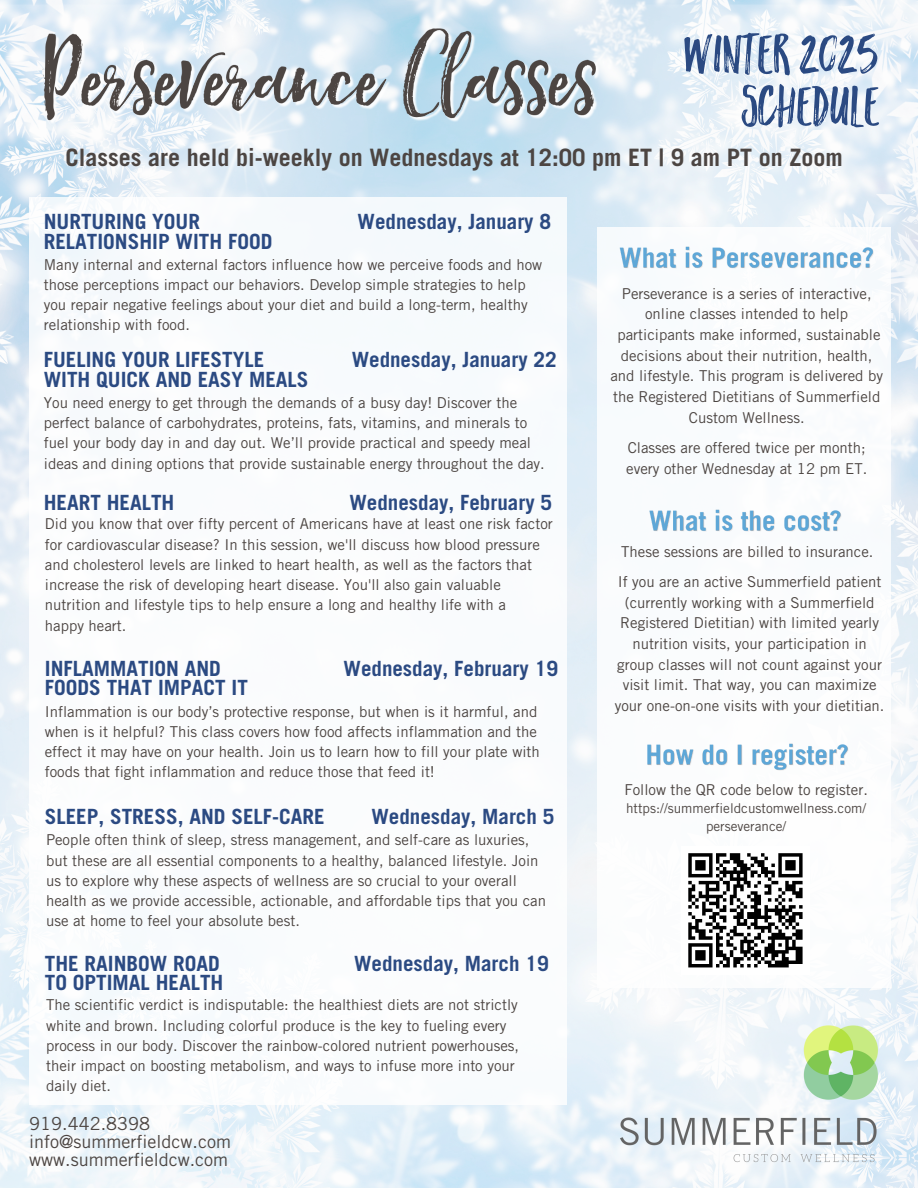
<style>
.page{position:relative;width:918px;height:1188px;background:#fff}
.page>*{position:absolute;margin:0;border:0;box-sizing:border-box;transform-origin:0 0}
.t1{font:55.95px/51.8px "Hello Sunshine Marker";color:#2b4a82;text-align:right}
.t2{font:700 24px "Trade Gothic LT Pro";color:#4c4542}
.t3{font:700 21px "Trade Gothic LT Pro";color:#2b4a82}
.t4{font:18px/18px "Trade Gothic LT Pro";color:#4c4542}
.t5{font:15px/20.2px "Trade Gothic LT Pro";color:#4c4542}
.t6{font:13.5px/18px "Trade Gothic LT Pro";color:#4c4542;text-align:center}
</style>
<div class="page">
<img style="left:0;top:0;width:918px;height:1188px">
<div style="left:29px;top:197px;width:538px;height:908px;background:#fff"></div>
<div style="left:598px;top:227px;width:293px;height:761px;background:#fff"></div>
<img style="left:618px;top:998px;width:262px;height:190px">
<svg style="left:688px;top:853px;width:115px;height:115px"></svg>
<img style="left:41px;top:3px;width:564px;height:148px">
<img style="left:649px;top:509px;width:193px;height:23px">
<img style="left:647px;top:743px;width:202px;height:28px">
<img style="left:619px;top:246px;width:255px;height:23px">
<h4 class="t1" style="left:683px;top:35px;width:198px">WINTER2025<br>SCHEDULE</h4>
<h5 class="t2" style="left:66px;top:149px;width:779px">Classes are held bi-weekly on Wednesdays at 12:00 pm ET | 9 am PT on Zoom</h5>
<p class="t3" style="left:44px;top:213px;width:158px">NURTURING YOUR</p>
<p class="t3" style="left:358px;top:213px;width:195px">Wednesday, January 8</p>
<p class="t3" style="left:44px;top:234px;width:230px">RELATIONSHIP WITH FOOD</p>
<h5 class="t5" style="left:44px;top:256px;width:500px">Many internal and external factors influence how we perceive foods and how those perceptions impact our behaviors. Develop simple strategies to help you repair negative feelings about your diet and build a long-term, healthy relationship with food.</h5>
<p class="t3" style="left:44px;top:352px;width:222px">FUELING YOUR LIFESTYLE</p>
<p class="t3" style="left:352px;top:352px;width:207px">Wednesday, January 22</p>
<p class="t3" style="left:44px;top:372px;width:266px">WITH QUICK AND EASY MEALS</p>
<h5 class="t5" style="left:44px;top:395px;width:503px">You need energy to get through the demands of a busy day! Discover the perfect balance of carbohydrates, proteins, fats, vitamins, and minerals to fuel your body day in and day out. We’ll provide practical and speedy meal ideas and dining options that provide sustainable energy throughout the day.</h5>
<p class="t3" style="left:44px;top:494px;width:132px">HEART HEALTH</p>
<p class="t3" style="left:349px;top:494px;width:204px">Wednesday, February 5</p>
<h5 class="t5" style="left:45px;top:516px;width:509px">Did you know that over fifty percent of Americans have at least one risk factor for cardiovascular disease? In this session, we'll discuss how blood pressure and cholesterol levels are linked to heart health, as well as the factors that increase the risk of developing heart disease. You'll also gain valuable nutrition and lifestyle tips to help ensure a long and healthy life with a<br>happy heart.</h5>
<p class="t3" style="left:45px;top:661px;width:178px">INFLAMMATION AND</p>
<p class="t3" style="left:344px;top:661px;width:216px">Wednesday, February 19</p>
<p class="t3" style="left:45px;top:680px;width:204px">FOODS THAT IMPACT IT</p>
<h5 class="t5" style="left:45px;top:703px;width:497px">Inflammation is our body’s protective response, but when is it harmful, and when is it helpful? This class covers how food affects inflammation and the effect it may have on your health. Join us to learn how to fill your plate with foods that fight inflammation and reduce those that feed it!</h5>
<p class="t3" style="left:45px;top:809px;width:281px">SLEEP, STRESS, AND SELF-CARE</p>
<p class="t3" style="left:371px;top:809px;width:185px">Wednesday, March 5</p>
<p class="t5" style="left:46px;top:832px;width:502px">People often think of sleep, stress management, and self-care as luxuries, but these are all essential components to a healthy, balanced lifestyle. Join us to explore why these aspects of wellness are so crucial to your overall health as we provide accessible, actionable, and affordable tips that you can use at home to feel your absolute best.</p>
<p class="t3" style="left:45px;top:956px;width:176px">THE RAINBOW ROAD</p>
<p class="t3" style="left:354px;top:956px;width:196px">Wednesday, March 19</p>
<p class="t3" style="left:45px;top:975px;width:180px">TO OPTIMAL HEALTH</p>
<p class="t5" style="left:46px;top:997px;width:475px">The scientific verdict is indisputable: the healthiest diets are not strictly white and brown. Including colorful produce is the key to fueling every process in our body. Discover the rainbow-colored nutrient powerhouses, their impact on boosting metabolism, and ways to infuse more into your daily diet.</p>
<p class="t4" style="left:29px;top:1117px;width:203px">919.442.8398 info@summerfieldcw.com www.summerfieldcw.com</p>
<p class="t5" style="left:610px;top:285px;width:274px;line-height:20.7px;text-align:center">Perseverance is a series of interactive, online classes intended to help participants make informed, sustainable decisions about their nutrition, health, and lifestyle. This program is delivered by the Registered Dietitians of Summerfield Custom Wellness.</p>
<h5 class="t5" style="left:626px;top:440px;width:243px;line-height:20.7px">Classes are offered twice per month; every other Wednesday at 12 pm ET.</h5>
<p class="t5" style="left:621px;top:543px;width:254px">These sessions are billed to insurance.</p>
<h6 class="t5" style="left:615px;top:574px;width:271px;line-height:20.7px;text-align:center">If you are an active Summerfield patient (currently working with a Summerfield Registered Dietitian) with limited yearly nutrition visits, your participation in group classes will not count against your visit limit. That way, you can maximize your one-on-one visits with your dietitian.</h6>
<p class="t5" style="left:624px;top:782px;width:245px">Follow the QR code below to register.</p>
<h2 class="t6" style="left:626px;top:801px;width:241px">https://summerfieldcustomwellness.com/ perseverance/</h2>
</div>
